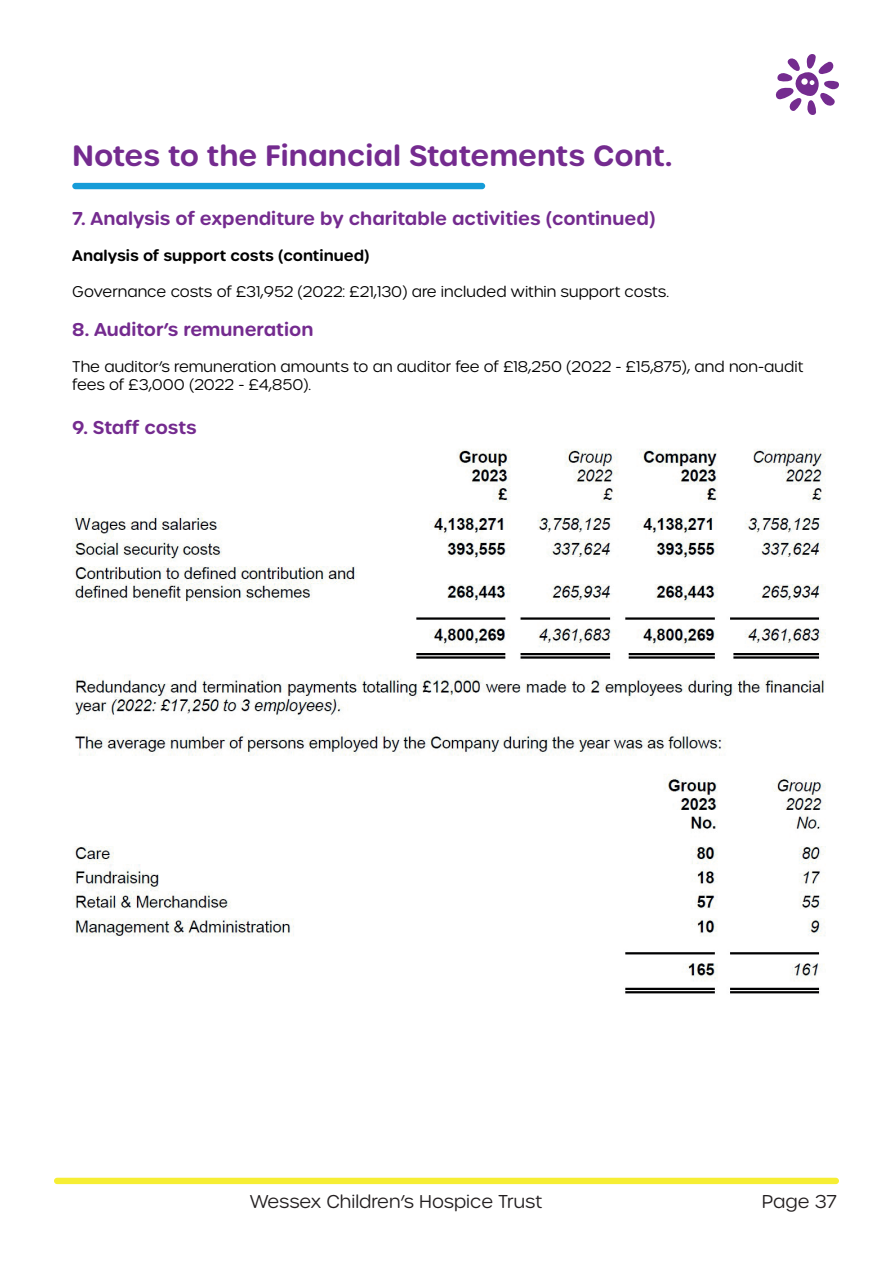
<style>
.page{position:relative;width:893px;height:1263px;background:#fff}
.page>*{position:absolute;margin:0;border:0;box-sizing:border-box;transform-origin:0 0}
.t1{font:600 28.5px "Urbane Rounded";color:#742b8f}
.t2{font:600 18px "Urbane Rounded";color:#742b8f}
.t3{font:300 18px "Urbane Rounded";color:#231f20}
.t4{font:300 15px/18px "Urbane Rounded";color:#000}
.t5{font:600 15px "Urbane Rounded";color:#000}
</style>
<div class="page">
<div style="left:72px;top:183px;width:413px;height:6px;background:#169cd8;border-radius:3px"></div>
<img style="left:72px;top:449px;width:754px;height:545px">
<div style="left:54px;top:1178px;width:785px;height:6px;background:#f6ee34;border-radius:3px"></div>
<svg style="left:775px;top:54px;width:64px;height:61px"></svg>
<h1 class="t1" style="left:72px;top:137px;width:601px">Notes to the Financial Statements Cont.</h1>
<p class="t2" style="left:72px;top:206px;width:585px">7. Analysis of expenditure by charitable activities (continued)</p>
<p class="t5" style="left:72px;top:245px;width:299px">Analysis of support costs (continued)</p>
<p class="t4" style="left:72px;top:282px;width:598px">Governance costs of £31,952 (2022: £21,130) are included within support costs.</p>
<p class="t2" style="left:72px;top:318px;width:243px">8. Auditor’s remuneration</p>
<p class="t4" style="left:72px;top:358px;width:733px">The auditor’s remuneration amounts to an auditor fee of £18,250 (2022 - £15,875), and non-audit fees of £3,000 (2022 - £4,850).</p>
<p class="t2" style="left:72px;top:415px;width:126px">9. Staff costs</p>
<p class="t3" style="left:250px;top:1190px;width:294px">Wessex Children’s Hospice Trust</p>
<p class="t3" style="left:762px;top:1190px;width:76px">Page 37</p>
</div>
